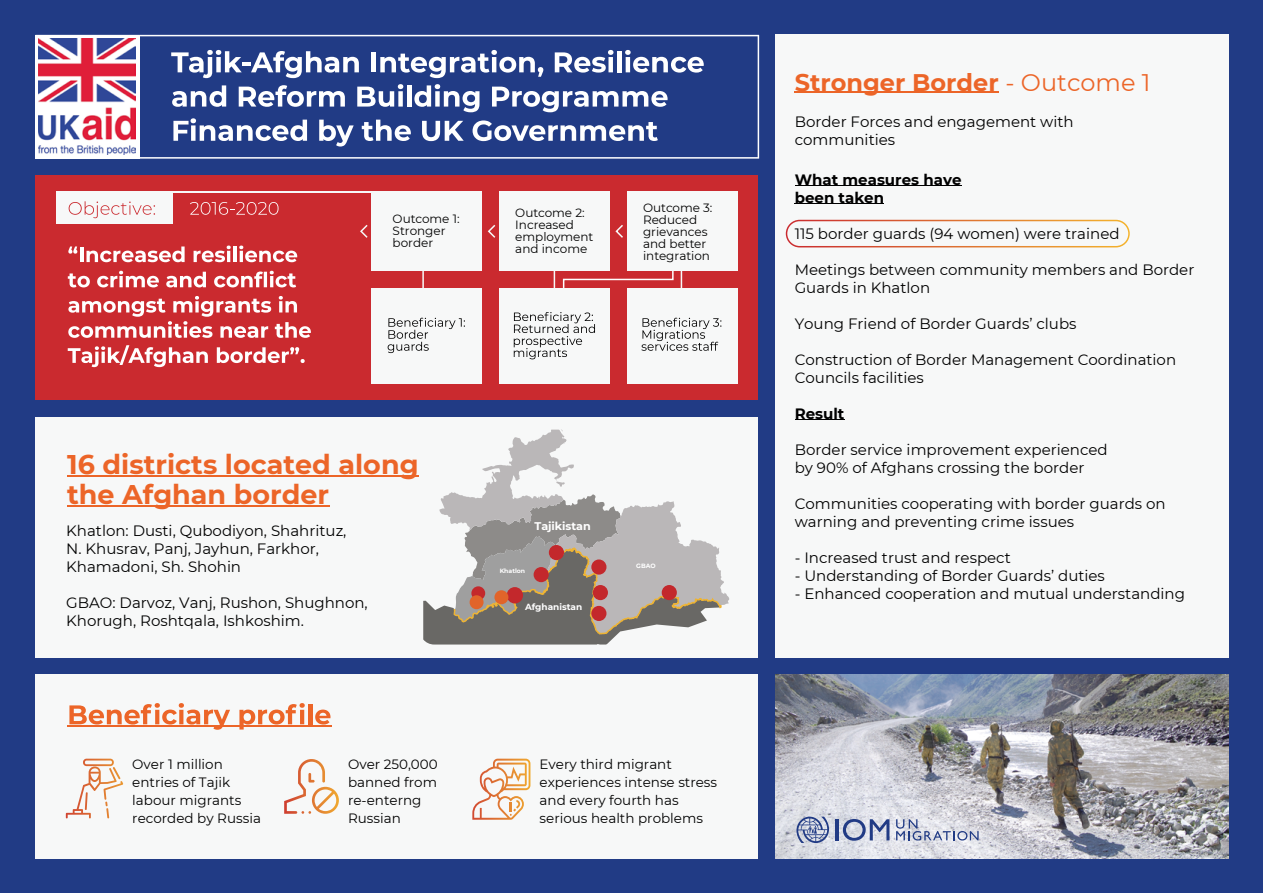
<style>
.page{position:relative;width:1263px;height:893px;background:#213b85}
.page>*{position:absolute;margin:0;border:0;box-sizing:border-box;transform-origin:0 0}
.t1{font:700 27px/30px "Montserrat";color:#ec6528}
.t2{font:700 24px "Montserrat";color:#ec6528}
.t3{font:15px/18px "Montserrat";color:#000}
.t4{font:700 15px/18px "Montserrat";color:#000}
.t5{font:13.5px/18px "Montserrat";color:#000}
.t6{font:12px/12px "Montserrat";color:#000}
.t7{font:700 11.1px "Montserrat";color:#fff}
.t8{font:700 8.85px "Montserrat";color:#fff}
.t9{font:700 6.15px "Montserrat";color:#fff}
.s1{font-weight:400}
</style>
<div class="page">
<div style="left:36px;top:417px;width:722px;height:240px;background:#f7f8f8"></div>
<svg style="left:423px;top:430px;width:306px;height:214px"></svg>
<div style="left:471px;top:586px;width:14px;height:14px;background:#c3282c;border-radius:50%"></div>
<div style="left:507px;top:587px;width:16px;height:16px;background:#c3282c;border-radius:50%"></div>
<div style="left:534px;top:567px;width:15px;height:15px;background:#c3282c;border-radius:50%"></div>
<div style="left:591px;top:559px;width:15px;height:16px;background:#c3282c;border-radius:50%"></div>
<div style="left:593px;top:585px;width:15px;height:15px;background:#c3282c;border-radius:50%"></div>
<div style="left:591px;top:606px;width:15px;height:15px;background:#c3282c;border-radius:50%"></div>
<div style="left:662px;top:585px;width:15px;height:15px;background:#c3282c;border-radius:50%"></div>
<div style="left:549px;top:545px;width:15px;height:15px;background:#c3282c;border-radius:50%"></div>
<div style="left:470px;top:595px;width:14px;height:14px;background:#e1642a;border-radius:50%"></div>
<div style="left:494px;top:590px;width:14px;height:14px;background:#e1642a;border-radius:50%"></div>
<hr style="left:67px;top:475px;width:352px;height:1px;background:#ec6528">
<hr style="left:67px;top:505px;width:262px;height:1px;background:#ec6528">
<img style="left:775px;top:674px;width:454px;height:185px">
<svg style="left:36px;top:35px;width:723px;height:124px"></svg>
<svg style="left:171px;top:50px;width:188px;height:28px"></svg>
<div style="left:371px;top:52px;width:5px;height:20px;background:#fff"></div>
<svg style="left:380px;top:50px;width:163px;height:28px"></svg>
<svg style="left:555px;top:50px;width:58px;height:23px"></svg>
<hr style="left:617px;top:51px;width:4px;height:21px;background:#fff">
<svg style="left:625px;top:50px;width:79px;height:23px"></svg>
<svg style="left:172px;top:85px;width:54px;height:22px"></svg>
<svg style="left:239px;top:85px;width:106px;height:22px"></svg>
<svg style="left:357px;top:84px;width:46px;height:23px"></svg>
<hr style="left:407px;top:85px;width:4px;height:22px;background:#fff">
<svg style="left:414px;top:84px;width:65px;height:28px"></svg>
<svg style="left:492px;top:87px;width:176px;height:25px"></svg>
<svg style="left:173px;top:118px;width:134px;height:23px"></svg>
<svg style="left:319px;top:120px;width:35px;height:27px"></svg>
<svg style="left:362px;top:120px;width:49px;height:21px"></svg>
<svg style="left:422px;top:121px;width:42px;height:20px"></svg>
<svg style="left:473px;top:120px;width:185px;height:21px"></svg>
<div style="left:775px;top:35px;width:454px;height:623px;background:#f7f8f8"></div>
<hr style="left:795px;top:92px;width:204px;height:1px;background:#ec6528">
<hr style="left:795px;top:185px;width:166px;height:1px;background:#000">
<hr style="left:795px;top:203px;width:89px;height:1px;background:#000">
<hr style="left:795px;top:419px;width:49px;height:1px;background:#000">
<svg style="left:786px;top:220px;width:344px;height:27px"></svg>
<div style="left:36px;top:176px;width:722px;height:224px;background:#ca2a2f"></div>
<svg style="left:360px;top:224px;width:263px;height:14px"></svg>
<div style="left:371px;top:192px;width:111px;height:79px;background:#f7f8f8"></div>
<div style="left:371px;top:288px;width:111px;height:96px;background:#f7f8f8"></div>
<hr style="left:422px;top:271px;width:2px;height:20px;background:#f7f8f8">
<div style="left:499px;top:192px;width:111px;height:79px;background:#f7f8f8"></div>
<svg style="left:554px;top:271px;width:1px;height:17px"></svg>
<div style="left:627px;top:192px;width:110px;height:79px;background:#f7f8f8"></div>
<div style="left:499px;top:288px;width:111px;height:96px;background:#f7f8f8"></div>
<div style="left:627px;top:288px;width:110px;height:96px;background:#f7f8f8"></div>
<svg style="left:681px;top:271px;width:1px;height:17px"></svg>
<svg style="left:562px;top:271px;width:112px;height:17px"></svg>
<hr style="left:123px;top:192px;width:255px;height:1px;background:#f7f8f8">
<div style="left:56px;top:192px;width:117px;height:32px;background:#f7f8f8"></div>
<svg style="left:69px;top:201px;width:86px;height:17px"></svg>
<svg style="left:190px;top:202px;width:89px;height:13px"></svg>
<svg style="left:68px;top:246px;width:9px;height:8px"></svg>
<hr style="left:80px;top:247px;width:3px;height:15px;background:#fff">
<svg style="left:86px;top:246px;width:99px;height:16px"></svg>
<svg style="left:194px;top:246px;width:37px;height:16px"></svg>
<hr style="left:233px;top:246px;width:4px;height:16px;background:#fff">
<svg style="left:239px;top:246px;width:58px;height:16px"></svg>
<svg style="left:68px;top:273px;width:22px;height:14px"></svg>
<svg style="left:97px;top:271px;width:62px;height:16px"></svg>
<svg style="left:166px;top:272px;width:40px;height:15px"></svg>
<svg style="left:214px;top:271px;width:82px;height:16px"></svg>
<svg style="left:68px;top:296px;width:243px;height:42px"></svg>
<svg style="left:68px;top:345px;width:140px;height:22px"></svg>
<svg style="left:217px;top:347px;width:88px;height:16px"></svg>
<svg style="left:388px;top:318px;width:77px;height:35px"></svg>
<svg style="left:514px;top:312px;width:81px;height:47px"></svg>
<svg style="left:641px;top:318px;width:80px;height:33px"></svg>
<div style="left:36px;top:674px;width:722px;height:185px;background:#f7f8f8"></div>
<svg style="left:69px;top:703px;width:161px;height:27px"></svg>
<svg style="left:239px;top:703px;width:66px;height:26px"></svg>
<hr style="left:308px;top:704px;width:4px;height:20px;background:#ec6528">
<svg style="left:315px;top:710px;width:15px;height:14px"></svg>
<hr style="left:67px;top:726px;width:264px;height:1px;background:#ec6528">
<svg style="left:66px;top:759px;width:57px;height:59px"></svg>
<svg style="left:284px;top:759px;width:55px;height:55px"></svg>
<svg style="left:472px;top:759px;width:58px;height:61px"></svg>
<hr style="left:836px;top:819px;width:3px;height:21px;background:#213b85">
<svg style="left:843px;top:819px;width:46px;height:22px"></svg>
<svg style="left:896px;top:819px;width:82px;height:21px;background:#bcc1d4"></svg>
<svg style="left:796px;top:817px;width:33px;height:26px"></svg>
<p class="t6" style="left:393px;top:213px;width:68px">Outcome 1:<br>Stronger border</p>
<p class="t6" style="left:515px;top:207px;width:80px">Outcome 2:<br>Increased employment and income</p>
<p class="t6" style="left:643px;top:201px;width:71px">Outcome 3:<br>Reduced grievances and better integration</p>
<h1 class="t1" style="left:67px;top:448px;width:353px">16 districts located along the Afghan border</h1>
<p class="t3" style="left:66px;top:521px;width:282px">Khatlon: Dusti, Qubodiyon, Shahrituz,<br>N. Khusrav, Panj, Jayhun, Farkhor,<br>Khamadoni, Sh. Shohin</p>
<p class="t3" style="left:66px;top:593px;width:303px">GBAO: Darvoz, Vanj, Rushon, Shughnon,<br>Khorugh, Roshtqala, Ishkoshim.</p>
<p class="t7" style="left:535px;top:518px;width:58px">Tajikistan</p>
<p class="t9" style="left:500px;top:567px;width:27px">Khatlon</p>
<p class="t8" style="left:525px;top:600px;width:59px">Afghanistan</p>
<p class="t9" style="left:636px;top:561px;width:21px">GBAO</p>
<p class="t5" style="left:132px;top:754px;width:130px">Over 1 million entries of Tajik labour migrants recorded by Russia</p>
<p class="t5" style="left:348px;top:754px;width:91px">Over 250,000 banned from re-enterng<br>Russian</p>
<p class="t5" style="left:540px;top:754px;width:179px">Every third migrant experiences intense stress and every fourth has serious health problems</p>
<h2 class="t2" style="left:795px;top:65px;width:357px">Stronger Border <span class="s1">- Outcome 1</span></h2>
<p class="t3" style="left:795px;top:112px;width:281px">Border Forces and engagement with communities</p>
<p class="t4" style="left:795px;top:170px;width:168px">What measures have been taken</p>
<p class="t3" style="left:795px;top:224px;width:326px">115 border guards (94 women) were trained</p>
<p class="t3" style="left:795px;top:260px;width:401px">Meetings between community members and Border<br>Guards in Khatlon</p>
<p class="t3" style="left:795px;top:314px;width:283px">Young Friend of Border Guards’ clubs</p>
<p class="t3" style="left:795px;top:350px;width:383px">Construction of Border Management Coordination<br>Councils facilities</p>
<p class="t4" style="left:795px;top:404px;width:51px">Result</p>
<p class="t3" style="left:795px;top:440px;width:315px">Border service improvement experienced by 90% of Afghans crossing the border</p>
<p class="t3" style="left:795px;top:494px;width:373px">Communities cooperating with border guards on warning and preventing crime issues</p>
<p class="t3" style="left:795px;top:548px;width:218px">- Increased trust and respect</p>
<p class="t3" style="left:795px;top:566px;width:312px">- Understanding of Border Guards’ duties</p>
<p class="t3" style="left:795px;top:584px;width:392px">- Enhanced cooperation and mutual understanding</p>
</div>
